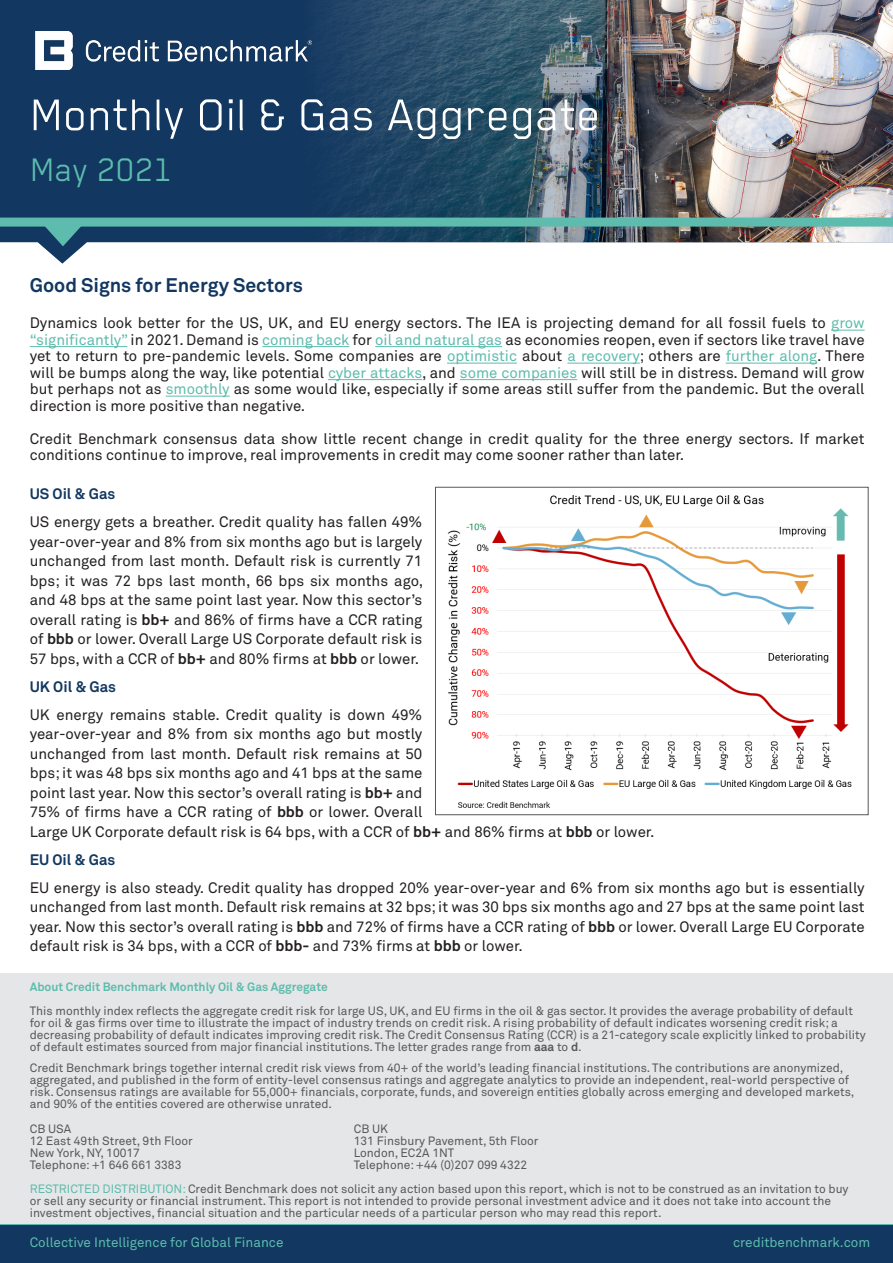
<style>
.page{position:relative;width:893px;height:1263px;background:#fff}
.page>*{position:absolute;margin:0;border:0;box-sizing:border-box;transform-origin:0 0}
.Body_Copy{font:51px "Blender Pro";color:#fff}
.Body_Copy-2{font:37.5px "Blender Pro";color:#5dbcad}
.Body_numbers{font:700 19.5px "Akkurat Pro";color:#123760}
.Body_numbers-2{font:15px/19.5px "Akkurat Pro";color:#231f20;text-align:justify}
.Body_numbers-3{font:700 15px "Akkurat Pro";color:#123760}
.t1{font:13.5px "Akkurat Pro";color:#5dbcad}
.Bullets{font:12px/12px "Akkurat Pro";color:#57585a}
.Bullets-2{font:700 12px "Akkurat Pro";color:#5dbcad}
.s1{color:#5dbcad}
.s2{font-weight:700}
</style>
<div class="page">
<svg style="left:0;top:0;width:230px;height:264px;background:#27496e"></svg>
<img style="left:230px;top:0;width:663px;height:243px">
<div style="left:0;top:218px;width:893px;height:9px;background:#5dbcad"></div>
<svg style="left:45px;top:227px;width:36px;height:19px"></svg>
<img style="left:35px;top:32px;width:277px;height:37px">
<div style="left:0;top:973px;width:893px;height:252px;background:#e5e6e8"></div>
<div style="left:0;top:1225px;width:893px;height:38px;background:#123760"></div>
<hr style="left:0;top:1224px;width:893px;height:1px;background:#5dbcad">
<hr style="left:831px;top:330px;width:34px;height:1px;background:#5dbcad">
<hr style="left:30px;top:346px;width:97px;height:1px;background:#5dbcad">
<hr style="left:262px;top:346px;width:87px;height:1px;background:#5dbcad">
<hr style="left:375px;top:346px;width:127px;height:1px;background:#5dbcad">
<hr style="left:447px;top:363px;width:70px;height:1px;background:#5dbcad">
<hr style="left:567px;top:363px;width:73px;height:1px;background:#5dbcad">
<hr style="left:726px;top:363px;width:91px;height:1px;background:#5dbcad">
<hr style="left:328px;top:379px;width:94px;height:1px;background:#5dbcad">
<hr style="left:460px;top:379px;width:117px;height:1px;background:#5dbcad">
<hr style="left:166px;top:396px;width:64px;height:1px;background:#5dbcad">
<img style="left:447px;top:495px;width:405px;height:313px">
<div style="left:435px;top:487px;width:433px;height:328px;border:1px solid #57585a"></div>
<p class="Body_Copy" style="left:31px;top:87px;width:572px">Monthly Oil &amp; Gas Aggregate</p>
<p class="Body_Copy-2" style="left:31px;top:149px;width:144px">May 2021</p>
<p class="Body_numbers" style="left:30px;top:273px;width:275px">Good Signs for Energy Sectors</p>
<p class="Body_numbers-2" style="left:30px;top:315px;width:836px;line-height:16.5px">Dynamics look better for the US, UK, and EU energy sectors. The IEA is projecting demand for all fossil fuels to <span class="s1">grow “significantly”</span> in 2021. Demand is <span class="s1">coming back</span> for <span class="s1">oil and natural gas</span> as economies reopen, even if sectors like travel have yet to return to pre-pandemic levels. Some companies are <span class="s1">optimistic</span> about <span class="s1">a recovery</span>; others are <span class="s1">further along</span>. There will be bumps along the way, like potential <span class="s1">cyber attacks</span>, and <span class="s1">some companies</span> will still be in distress. Demand will grow but perhaps not as <span class="s1">smoothly</span> as some would like, especially if some areas still suffer from the pandemic. But the overall direction is more positive than negative.</p>
<p class="Body_numbers-2" style="left:30px;top:431px;width:836px;line-height:16.5px">Credit Benchmark consensus data show little recent change in credit quality for the three energy sectors. If market conditions continue to improve, real improvements in credit may come sooner rather than later.</p>
<p class="Body_numbers-3" style="left:30px;top:485px;width:87px">US Oil &amp; Gas</p>
<p class="Body_numbers-2" style="left:30px;top:513px;width:395px">US energy gets a breather. Credit quality has fallen 49% year-over-year and 8% from six months ago but is largely unchanged from last month. Default risk is currently 71 bps; it was 72 bps last month, 66 bps six months ago, and 48 bps at the same point last year. Now this sector’s overall rating is <span class="s2">bb+</span> and 86% of firms have a CCR rating of <span class="s2">bbb</span> or lower. Overall Large US Corporate default risk is 57 bps, with a CCR of <span class="s2">bb+</span> and 80% firms at <span class="s2">bbb</span> or lower.</p>
<p class="Body_numbers-3" style="left:30px;top:677px;width:88px">UK Oil &amp; Gas</p>
<p class="Body_numbers-2" style="left:30px;top:705px;width:626px;text-align:left">UK energy remains stable. Credit quality is down 49%<br>year-over-year and 8% from six months ago but mostly<br>unchanged from last month. Default risk remains at 50<br>bps; it was 48 bps six months ago and 41 bps at the same<br>point last year. Now this sector’s overall rating is <span class="s2">bb+</span> and<br>75% of firms have a CCR rating of <span class="s2">bbb</span> or lower. Overall<br>Large UK Corporate default risk is 64 bps, with a CCR of <span class="s2">bb+</span> and 86% firms at <span class="s2">bbb</span> or lower.</p>
<p class="Body_numbers-3" style="left:30px;top:850px;width:87px">EU Oil &amp; Gas</p>
<p class="Body_numbers-2" style="left:30px;top:878px;width:836px">EU energy is also steady. Credit quality has dropped 20% year-over-year and 6% from six months ago but is essentially unchanged from last month. Default risk remains at 32 bps; it was 30 bps six months ago and 27 bps at the same point last year. Now this sector’s overall rating is <span class="s2">bbb</span> and 72% of firms have a CCR rating of <span class="s2">bbb</span> or lower. Overall Large EU Corporate default risk is 34 bps, with a CCR of <span class="s2">bbb-</span> and 73% firms at <span class="s2">bbb</span> or lower.</p>
<p class="Bullets-2" style="left:30px;top:979px;width:299px">About Credit Benchmark Monthly Oil &amp; Gas Aggregate</p>
<p class="Bullets" style="left:30px;top:1005px;width:837px">This monthly index reflects the aggregate credit risk for large US, UK, and EU firms in the oil &amp; gas sector. It provides the average probability of default for oil &amp; gas firms over time to illustrate the impact of industry trends on credit risk. A rising probability of default indicates worsening credit risk; a decreasing probability of default indicates improving credit risk. The Credit Consensus Rating (CCR) is a 21-category scale explicitly linked to probability of default estimates sourced from major financial institutions. The letter grades range from <span class="s2">aaa</span> to <span class="s2">d</span>.</p>
<p class="Bullets" style="left:30px;top:1062px;width:826px">Credit Benchmark brings together internal credit risk views from 40+ of the world’s leading financial institutions. The contributions are anonymized, aggregated, and published in the form of entity-level consensus ratings and aggregate analytics to provide an independent, real-world perspective of risk. Consensus ratings are available for 55,000+ financials, corporate, funds, and sovereign entities globally across emerging and developed markets, and 90% of the entities covered are otherwise unrated.</p>
<p class="Bullets" style="left:30px;top:1123px;width:43px">CB USA</p>
<p class="Bullets" style="left:354px;top:1123px;width:36px">CB UK</p>
<p class="Bullets" style="left:30px;top:1135px;width:164px">12 East 49th Street, 9th Floor</p>
<p class="Bullets" style="left:354px;top:1135px;width:186px">131 Finsbury Pavement, 5th Floor</p>
<p class="Bullets" style="left:30px;top:1147px;width:112px">New York, NY, 10017</p>
<p class="Bullets" style="left:354px;top:1147px;width:102px">London, EC2A 1NT</p>
<p class="Bullets" style="left:30px;top:1159px;width:153px">Telephone: +1 646 661 3383</p>
<p class="Bullets" style="left:354px;top:1159px;width:175px">Telephone: +44 (0)207 099 4322</p>
<p class="Bullets" style="left:30px;top:1183px;width:820px"><span class="s1">RESTRICTED DISTRIBUTION:</span> Credit Benchmark does not solicit any action based upon this report, which is not to be construed as an invitation to buy or sell any security or financial instrument. This report is not intended to provide personal investment advice and it does not take into account the investment objectives, financial situation and the particular needs of a particular person who may read this report.</p>
<p class="t1" style="left:30px;top:1234px;width:255px">Collective Intelligence for Global Finance</p>
<p class="t1" style="left:733px;top:1234px;width:139px">creditbenchmark.com</p>
</div>
